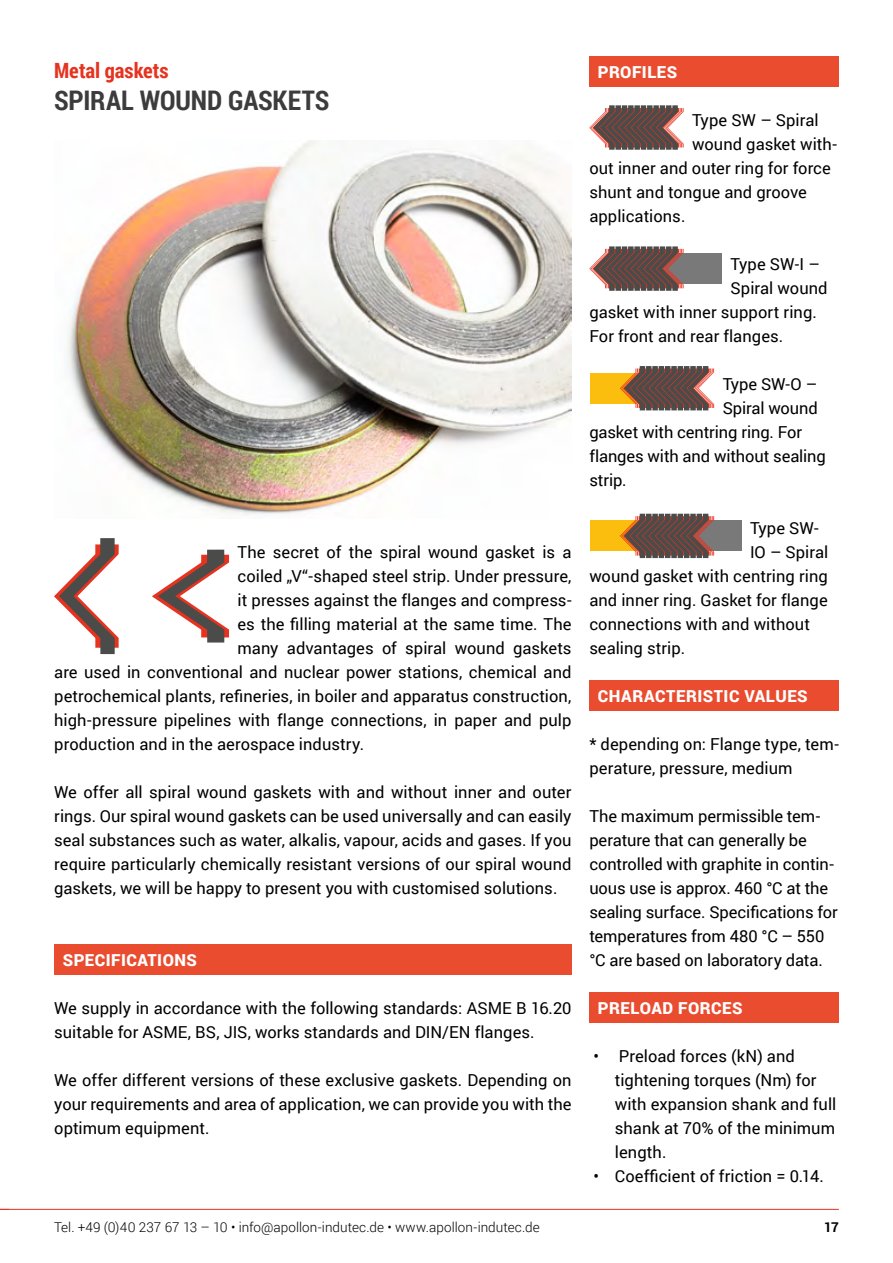
<style>
.page{position:relative;width:893px;height:1263px;background:#fff}
.page>*{position:absolute;margin:0;border:0;box-sizing:border-box;transform-origin:0 0}
.t1{font:700 27px "Roboto Condensed";letter-spacing:-.005em;color:#3c3c3d}
.t2{font:700 21px "Roboto Condensed";color:#e6331f}
.t3{font:16.5px/24px "Roboto";color:#000}
.t4{font:900 16.5px "Roboto";letter-spacing:.03em;color:#fff}
.t5{font:300 13.5px "Roboto";letter-spacing:.005em;color:#000}
.t6{font:700 13.5px "Roboto";color:#000}
</style>
<div class="page">
<hr style="left:0;top:1209px;width:839px;height:1px;background:#e6331f">
<img style="left:66px;top:140px;width:505px;height:375px">
<div style="left:54px;top:944px;width:517px;height:31px;background:#e94c2f"></div>
<div style="left:589px;top:56px;width:250px;height:31px;background:#e94c2f"></div>
<div style="left:589px;top:680px;width:250px;height:31px;background:#e94c2f"></div>
<div style="left:589px;top:992px;width:250px;height:31px;background:#e94c2f"></div>
<svg style="left:589px;top:105px;width:95px;height:45px"></svg>
<div style="left:648px;top:253px;width:74px;height:31px;background:#7a797a"></div>
<svg style="left:589px;top:246px;width:95px;height:45px"></svg>
<div style="left:590px;top:373px;width:73px;height:30px;background:#fcbe0e"></div>
<svg style="left:620px;top:366px;width:94px;height:44px"></svg>
<div style="left:668px;top:520px;width:73px;height:31px;background:#7a797a"></div>
<div style="left:590px;top:521px;width:73px;height:30px;background:#fcbe0e"></div>
<svg style="left:620px;top:514px;width:94px;height:44px"></svg>
<svg style="left:54px;top:538px;width:65px;height:116px"></svg>
<svg style="left:152px;top:550px;width:77px;height:92px"></svg>
<p class="t2" style="left:54px;top:56px;width:116px">Metal gaskets</p>
<h1 class="t1" style="left:54px;top:82px;width:277px">SPIRAL WOUND GASKETS</h1>
<p class="t3" style="left:238px;top:540px;width:335px">The secret of the spiral wound gasket is a</p>
<p class="t3" style="left:238px;top:564px;width:335px">coiled „V“-shaped steel strip. Under pressure,</p>
<p class="t3" style="left:238px;top:588px;width:335px">it presses against the flanges and compress-</p>
<p class="t3" style="left:238px;top:612px;width:335px">es the filling material at the same time. The</p>
<p class="t3" style="left:238px;top:636px;width:335px">many advantages of spiral wound gaskets</p>
<p class="t3" style="left:54px;top:660px;width:519px">are used in conventional and nuclear power stations, chemical and</p>
<p class="t3" style="left:54px;top:684px;width:519px">petrochemical plants, refineries, in boiler and apparatus construction,</p>
<p class="t3" style="left:54px;top:708px;width:519px">high-pressure pipelines with flange connections, in paper and pulp</p>
<p class="t3" style="left:54px;top:732px;width:311px">production and in the aerospace industry.</p>
<p class="t3" style="left:54px;top:780px;width:519px;text-align:justify">We offer all spiral wound gaskets with and without inner and outer rings. Our spiral wound gaskets can be used universally and can easily seal substances such as water, alkalis, vapour, acids and gases. If you require particularly chemically resistant versions of our spiral wound gaskets, we will be happy to present you with customised solutions.</p>
<p class="t4" style="left:63px;top:949px;width:136px">SPECIFICATIONS</p>
<p class="t3" style="left:54px;top:996px;width:519px">We supply in accordance with the following standards: ASME B 16.20 suitable for ASME, BS, JIS, works standards and DIN/EN flanges.</p>
<p class="t3" style="left:54px;top:1068px;width:519px;text-align:justify">We offer different versions of these exclusive gaskets. Depending on your requirements and area of application, we can provide you with the optimum equipment.</p>
<p class="t4" style="left:598px;top:60px;width:81px">PROFILES</p>
<p class="t3" style="left:692px;top:108px;width:128px">Type SW – Spiral</p>
<p class="t3" style="left:692px;top:132px;width:146px">wound gasket with-</p>
<p class="t3" style="left:589px;top:156px;width:243px">out inner and outer ring for force</p>
<p class="t3" style="left:589px;top:180px;width:219px">shunt and tongue and groove</p>
<p class="t3" style="left:589px;top:204px;width:98px">applications.</p>
<p class="t3" style="left:731px;top:252px;width:91px">Type SW-I –</p>
<p class="t3" style="left:731px;top:276px;width:99px">Spiral wound</p>
<p class="t3" style="left:589px;top:300px;width:229px">gasket with inner support ring.</p>
<p class="t3" style="left:589px;top:324px;width:195px">For front and rear flanges.</p>
<p class="t3" style="left:723px;top:372px;width:96px">Type SW-O –</p>
<p class="t3" style="left:723px;top:396px;width:97px">Spiral wound</p>
<p class="t3" style="left:589px;top:420px;width:214px">gasket with centring ring. For</p>
<p class="t3" style="left:589px;top:444px;width:238px">flanges with and without sealing</p>
<p class="t3" style="left:589px;top:468px;width:39px">strip.</p>
<p class="t3" style="left:750px;top:516px;width:70px">Type SW-</p>
<p class="t3" style="left:750px;top:540px;width:80px">IO – Spiral</p>
<p class="t3" style="left:589px;top:564px;width:240px">wound gasket with centring ring</p>
<p class="t3" style="left:589px;top:588px;width:240px">and inner ring. Gasket for flange</p>
<p class="t3" style="left:589px;top:612px;width:222px">connections with and without</p>
<p class="t3" style="left:589px;top:636px;width:97px">sealing strip.</p>
<p class="t4" style="left:598px;top:685px;width:211px">CHARACTERISTIC VALUES</p>
<p class="t3" style="left:589px;top:732px;width:251px">* depending on: Flange type, tem&shy;perature, pressure, medium</p>
<p class="t3" style="left:589px;top:804px;width:250px">The maximum permissible tem&shy;perature that can generally be controlled with graphite in contin&shy;uous use is approx. 460 °C at the sealing surface. Specifications for temperatures from 480 °C – 550 °C are based on laboratory data.</p>
<p class="t4" style="left:598px;top:997px;width:146px">PRELOAD FORCES</p>
<p class="t3" style="left:615px;top:1044px;width:223px;text-indent:-21px">• Preload forces (kN) and tightening torques (Nm) for with expansion shank and full shank at 70% of the minimum length.</p>
<p class="t3" style="left:594px;top:1164px;width:232px">• Coefficient of friction = 0.14.</p>
<p class="t5" style="left:54px;top:1218px;width:487px">Tel. +49 (0)40 237 67 13 – 10 • info@apollon-indutec.de • www.apollon-indutec.de</p>
<p class="t6" style="left:824px;top:1218px;width:16px">17</p>
</div>
